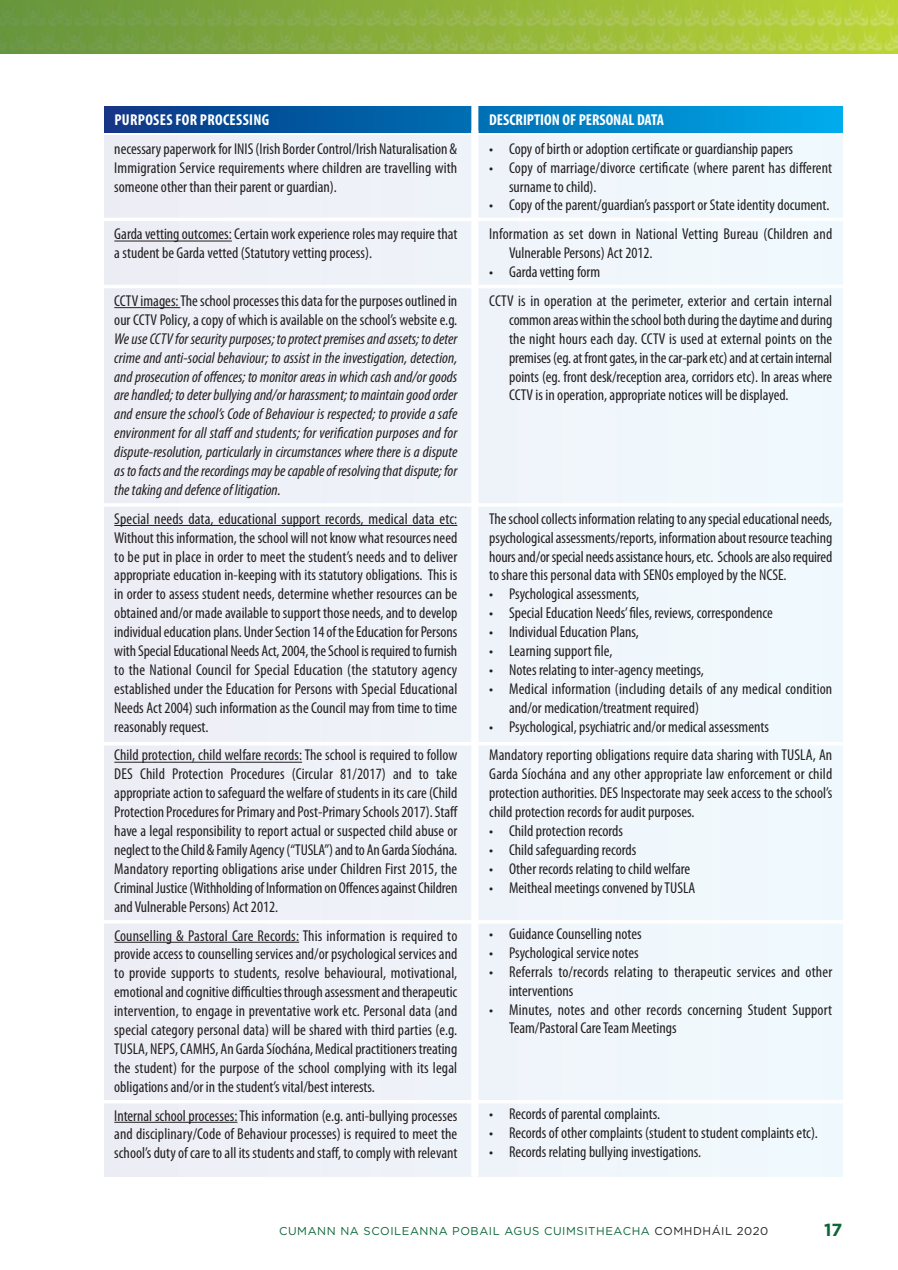
<style>
.page{position:relative;width:898px;height:1270px;background:#fff}
.page>*{position:absolute;margin:0;border:0;box-sizing:border-box;transform-origin:0 0}
.t1{font:700 17.5px "Gotham";color:#0c6638}
.t2{font:condensed 15.75px/18.9px "Myriad Pro";color:#231f20}
.t3{font:italic condensed 15.75px/18.9px "Myriad Pro";color:#231f20;text-align:justify}
.t4{font:700 condensed 15.75px "Myriad Pro";color:#fff}
.t5{font:700 condensed 15.75px "Myriad Pro";letter-spacing:.02em;color:#fff}
.t6{font:11.38px "Gotham";letter-spacing:.05em;color:#0c6638}
.s1{color:#231f20}
</style>
<div class="page">
<img style="left:0;top:0;width:898px;height:54px">
<div style="left:105px;top:107px;width:738px;height:26px;background:linear-gradient(to right,#083583,#00aae9)"></div>
<hr style="left:114px;top:241px;width:118px;height:1px;background:#231f20">
<hr style="left:114px;top:307px;width:66px;height:1px;background:#231f20">
<hr style="left:114px;top:525px;width:343px;height:1px;background:#231f20">
<hr style="left:114px;top:762px;width:188px;height:1px;background:#231f20">
<hr style="left:114px;top:942px;width:185px;height:1px;background:#231f20">
<hr style="left:114px;top:1122px;width:123px;height:1px;background:#231f20">
<div style="left:471px;top:102px;width:7px;height:31px;background:#fff"></div>
<p class="t5" style="left:114px;top:114px;width:156px">PURPOSES FOR PROCESSING</p>
<p class="t2" style="left:114px;top:140px;width:345px;text-align:justify">necessarypaperworkfor INIS(Irish BorderControl/Irish Naturalisation &amp; Immigration Service requirements where children are travelling with someone other than their parent or guardian).</p>
<p class="t2" style="left:114px;top:226px;width:345px">Gardavettingoutcomes:Certain workexperiencerolesmayrequirethat a student be Garda vetted (Statutory vetting process).</p>
<p class="t2" style="left:114px;top:293px;width:345px">CCTV images:Theschoolprocessesthisdatafor thepurposesoutlinedin our CCTV Policy, a copy of which is available on the school’s website e.g.</p>
<p class="t3" style="left:114px;top:330px;width:345px">WeuseCCTV for securitypurposes; toprotectpremisesandassets; todeter crime and anti-social behaviour; to assist in the investigation, detection, and prosecution of offences; to monitor areas in which cash and/or goods arehandled; todeterbullyingand/orharassment; tomaintaingoodorder and ensure the school’s Code of Behaviour is respected; to provide a safe environment for all staffand students; for verification purposes and for dispute-resolution, particularly in circumstances where there is a dispute astofactsandtherecordingsmaybecapableof resolvingthatdispute; for thetakinganddefenceof litigation.</p>
<p class="t2" style="left:114px;top:510px;width:345px;text-align:justify">Special needs data, educational support records, medical data etc:<br>Without this information, theschool will notknow what resources need to be put in place in order to meet the student’s needs and to deliver appropriate education in-keeping with its statutory obligations. This is in order to assess student needs, determine whether resources can be obtainedand/ormadeavailabletosupport those needs,andtodevelop individualeducation plans. UnderSection 14of theEducation forPersons with SpecialEducational Needs Act,2004,theSchool isrequiredtofurnish to the National Council for Special Education (the statutory agency established under the Education for Persons with Special Educational Needs Act 2004) such information as the Council may from time to time reasonably request.</p>
<p class="t2" style="left:114px;top:747px;width:345px;text-align:justify">Child protection, child welfare records: The school is required to follow DES Child Protection Procedures (Circular 81/2017) and to take appropriateaction tosafeguardthe welfareof students in its care(Child Protection ProceduresforPrimaryandPost-PrimarySchools2017).Staff have a legal responsibility to report actual or suspected child abuse or neglecttotheChild &amp; Family Agency(“TUSLA”)andto An GardaSíochána.<br>Mandatory reporting obligations arise under Children First 2015, the CriminalJustice(Withholdingof Information on OffencesagainstChildren and Vulnerable Persons) Act 2012.</p>
<p class="t2" style="left:114px;top:927px;width:345px;text-align:justify">Counselling &amp; Pastoral Care Records: This information is required to provide access to counselling services and/or psychological services and to provide supports to students, resolve behavioural, motivational, emotionalandcognitivedifficultiesthrough assessmentandtherapeutic intervention, to engage in preventative work etc. Personal data (and special category personal data) will be shared with third parties (e.g.<br>TUSLA, NEPS,CAMHS, An GardaSíochána,Medicalpractitionerstreating the student) for the purpose of the school complying with its legal obligations and/or in the student’s vital/best interests.</p>
<p class="t2" style="left:114px;top:1107px;width:345px;text-align:justify">Internal school processes:This information (e.g. anti-bullying processes and disciplinary/Code of Behaviour processes) is required to meet the school’sdutyofcaretoall its studentsandstaff, tocomply with relevant</p>
<p class="t4" style="left:489px;top:114px;width:176px">DESCRIPTION OF PERSONAL DATA</p>
<p class="t2" style="left:489px;top:140px;width:305px">• Copy of birth or adoption certificate or guardianship papers</p>
<p class="t2" style="left:509px;top:159px;width:325px;text-indent:-20px">• Copy of marriage/divorce certificate (where parent has different surname to child).</p>
<p class="t2" style="left:489px;top:192px;width:344px;line-height:28.9px">• Copy of the parent/guardian’s passport or State identity document.<br>Information as set down in National Vetting Bureau (Children and</p>
<p class="t2" style="left:509px;top:245px;width:145px">Vulnerable Persons) Act 2012.</p>
<p class="t2" style="left:489px;top:259px;width:345px;line-height:28.9px">• Garda vetting form<br>CCTV is in operation at the perimeter, exterior and certain internal</p>
<p class="t2" style="left:509px;top:311px;width:325px;text-align:justify">common areaswithin theschoolboth duringthedaytimeandduring the night hours each day. CCTV is used at external points on the premises(eg.atfrontgates, in thecar-parketc)andatcertain internal points (eg. front desk/reception area, corridors etc). In areas where CCTV is in operation, appropriate notices will be displayed.</p>
<p class="t2" style="left:489px;top:510px;width:345px;text-align:justify">Theschoolcollectsinformation relatingtoanyspecialeducational needs, psychologicalassessments/reports, information about resourceteaching hoursand/orspecial needsassistance hours,etc. Schoolsarealsorequired to share this personal data with SENOs employed by the NCSE.</p>
<p class="t2" style="left:489px;top:586px;width:151px">• Psychological assessments,</p>
<p class="t2" style="left:489px;top:605px;width:285px">• Special Education Needs’files, reviews, correspondence</p>
<p class="t2" style="left:489px;top:624px;width:151px">• Individual Education Plans,</p>
<p class="t2" style="left:489px;top:643px;width:125px">• Learning support file,</p>
<p class="t2" style="left:489px;top:662px;width:216px">• Notes relating to inter-agency meetings,</p>
<p class="t2" style="left:509px;top:680px;width:325px;text-indent:-20px">• Medical information (including details of any medical condition and/or medication/treatment required)</p>
<p class="t2" style="left:489px;top:713px;width:345px;line-height:28.9px">• Psychological, psychiatric and/or medical assessments<br>Mandatory reporting obligations require data sharing with TUSLA, An</p>
<p class="t2" style="left:489px;top:766px;width:345px;text-align:justify">Garda Síochána and any other appropriate law enforcement or child protection authorities. DES Inspectorate may seek access to the school’s child protection records for audit purposes.</p>
<p class="t2" style="left:489px;top:823px;width:135px">• Child protection records</p>
<p class="t2" style="left:489px;top:842px;width:149px">• Child safeguarding records</p>
<p class="t2" style="left:489px;top:860px;width:202px">• Other records relating to child welfare</p>
<p class="t2" style="left:489px;top:879px;width:208px">• Meitheal meetings convened byTUSLA</p>
<p class="t2" style="left:489px;top:926px;width:154px">• Guidance Counselling notes</p>
<p class="t2" style="left:489px;top:944px;width:151px">• Psychological service notes</p>
<p class="t2" style="left:509px;top:963px;width:325px;text-indent:-20px">• Referrals to/records relating to therapeutic services and other interventions</p>
<p class="t2" style="left:509px;top:1001px;width:325px;text-indent:-20px">• Minutes, notes and other records concerning Student Support<br>Team/Pastoral CareTeam Meetings</p>
<p class="t2" style="left:489px;top:1106px;width:172px">• Records of parental complaints.</p>
<p class="t2" style="left:489px;top:1124px;width:330px">• Records of other complaints (student to student complaints etc).</p>
<p class="t2" style="left:489px;top:1143px;width:213px">• Records relating bullying investigations.</p>
<p class="t6" style="left:279px;top:1225px;width:491px">CUMANN NA SCOILEANNA POBAIL AGUS CUIMSITHEACHA <span class="s1">COMHDHÁIL 2020</span></p>
<p class="t1" style="left:824px;top:1220px;width:20px">17</p>
</div>
